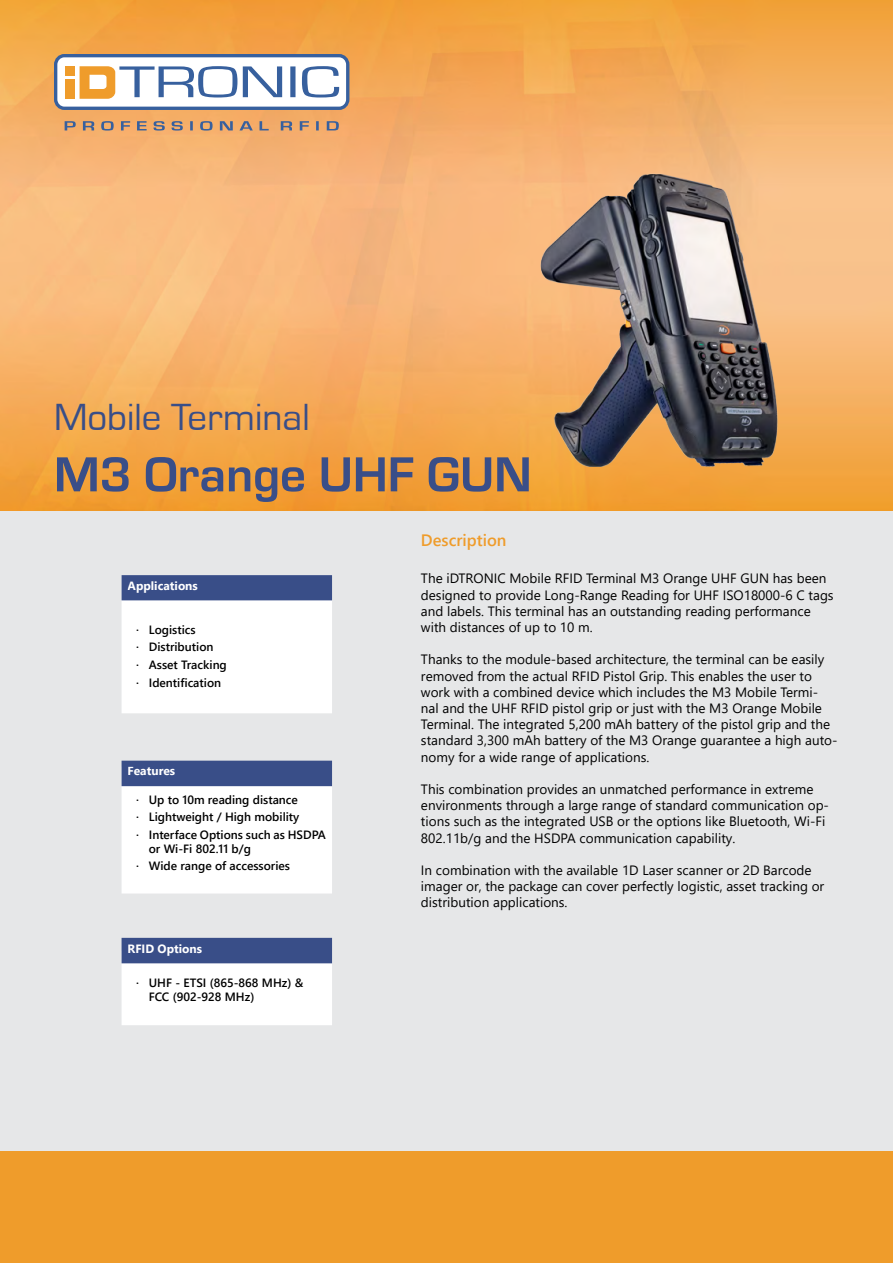
<style>
.page{position:relative;width:893px;height:1263px;background:#fff}
.page>*{position:absolute;margin:0;border:0;box-sizing:border-box;transform-origin:0 0}
.t1{font:700 51px "Eurostile T";color:#394e88}
.t2{font:39px "Eurostile T";color:#394e88}
.t3{font:600 16.5px "Segoe UI";color:#ef9c2b}
.t4{font:13.5px/16.2px "Segoe UI";color:#000}
.t5{font:600 12px/17.7px "Segoe UI";color:#000}
.t6{font:700 12px "Segoe UI";color:#fff}
</style>
<div class="page">
<div style="left:0;top:1px;width:893px;height:1262px;background:#e6e7e8"></div>
<img style="left:0;top:0;width:893px;height:510px">
<div style="left:0;top:1152px;width:893px;height:111px;background:#ef9c2b"></div>
<div style="left:56px;top:56px;width:292px;height:52px;background:#fff;border-radius:9px"></div>
<div style="left:54px;top:54px;width:295px;height:56px;border:3px solid #37609e;border-radius:9px"></div>
<div style="left:65px;top:66px;width:10px;height:10px;background:#ef9c2b"></div>
<div style="left:65px;top:79px;width:10px;height:20px;background:#ef9c2b"></div>
<svg style="left:80px;top:66px;width:259px;height:33px"></svg>
<svg style="left:65px;top:121px;width:274px;height:10px;background:#b99579"></svg>
<img style="left:422px;top:162px;width:417px;height:316px">
<div style="left:125px;top:770px;width:204px;height:120px;background:#fff"></div>
<div style="left:122px;top:767px;width:210px;height:126px;border:6px solid #fff"></div>
<div style="left:125px;top:764px;width:204px;height:19px;background:#394e88"></div>
<div style="left:122px;top:761px;width:210px;height:25px;border:6px solid #394e88"></div>
<div style="left:125px;top:953px;width:204px;height:69px;background:#fff"></div>
<div style="left:122px;top:950px;width:210px;height:75px;border:6px solid #fff"></div>
<div style="left:125px;top:941px;width:204px;height:19px;background:#394e88"></div>
<div style="left:122px;top:938px;width:210px;height:25px;border:6px solid #394e88"></div>
<div style="left:125px;top:578px;width:204px;height:132px;background:#fff"></div>
<div style="left:122px;top:575px;width:210px;height:138px;border:6px solid #fff"></div>
<div style="left:125px;top:578px;width:204px;height:19px;background:#394e88"></div>
<div style="left:122px;top:575px;width:210px;height:25px;border:6px solid #394e88"></div>
<h2 class="t2" style="left:54px;top:396px;width:257px">Mobile Terminal</h2>
<h1 class="t1" style="left:54px;top:446px;width:479px">M3 Orange UHF GUN</h1>
<p class="t3" style="left:421px;top:524px;width:87px">Description</p>
<p class="t4" style="left:421px;top:569px;width:414px">The iDTRONIC Mobile RFID Terminal M3 Orange UHF GUN has been designed to provide Long-Range Reading for UHF ISO18000-6 C tags and labels. This terminal has an outstanding reading performance with distances of up to 10 m.</p>
<p class="t4" style="left:421px;top:650px;width:418px">Thanks to the module-based architecture, the terminal can be easily removed from the actual RFID Pistol Grip. This enables the user to work with a combined device which includes the M3 Mobile Termi&shy;nal and the UHF RFID pistol grip or just with the M3 Orange Mobile Terminal. The integrated 5,200 mAh battery of the pistol grip and the standard 3,300 mAh battery of the M3 Orange guarantee a high auto&shy;nomy for a wide range of applications.</p>
<p class="t4" style="left:421px;top:780px;width:409px">This combination provides an unmatched performance in extreme environments through a large range of standard communication op&shy;tions such as the integrated USB or the options like Bluetooth, Wi-Fi 802.11b/g and the HSDPA communication capability.</p>
<p class="t4" style="left:421px;top:861px;width:405px">In combination with the available 1D Laser scanner or 2D Barcode imager or, the package can cover perfectly logistic, asset tracking or distribution applications.</p>
<p class="t6" style="left:128px;top:574px;width:72px">Applications</p>
<p class="t5" style="left:136px;top:619px;width:92px">· Logistics<br>· Distribution<br>· Asset Tracking · Identification</p>
<p class="t6" style="left:128px;top:760px;width:49px">Features</p>
<p class="t5" style="left:136px;top:789px;width:191px">· Up to 10m reading distance<br>· Lightweight / High mobility<br>· Interface Options such as HSDPA</p>
<p class="t5" style="left:136px;top:838px;width:155px;text-indent:13px">or Wi-Fi 802.11 b/g<br>· Wide range of accessories</p>
<p class="t6" style="left:128px;top:937px;width:76px">RFID Options</p>
<p class="t5" style="left:149px;top:975px;width:156px;line-height:13.5px;text-indent:-13px">· UHF - ETSI (865-868 MHz) &amp;<br>FCC (902-928 MHz)</p>
</div>
